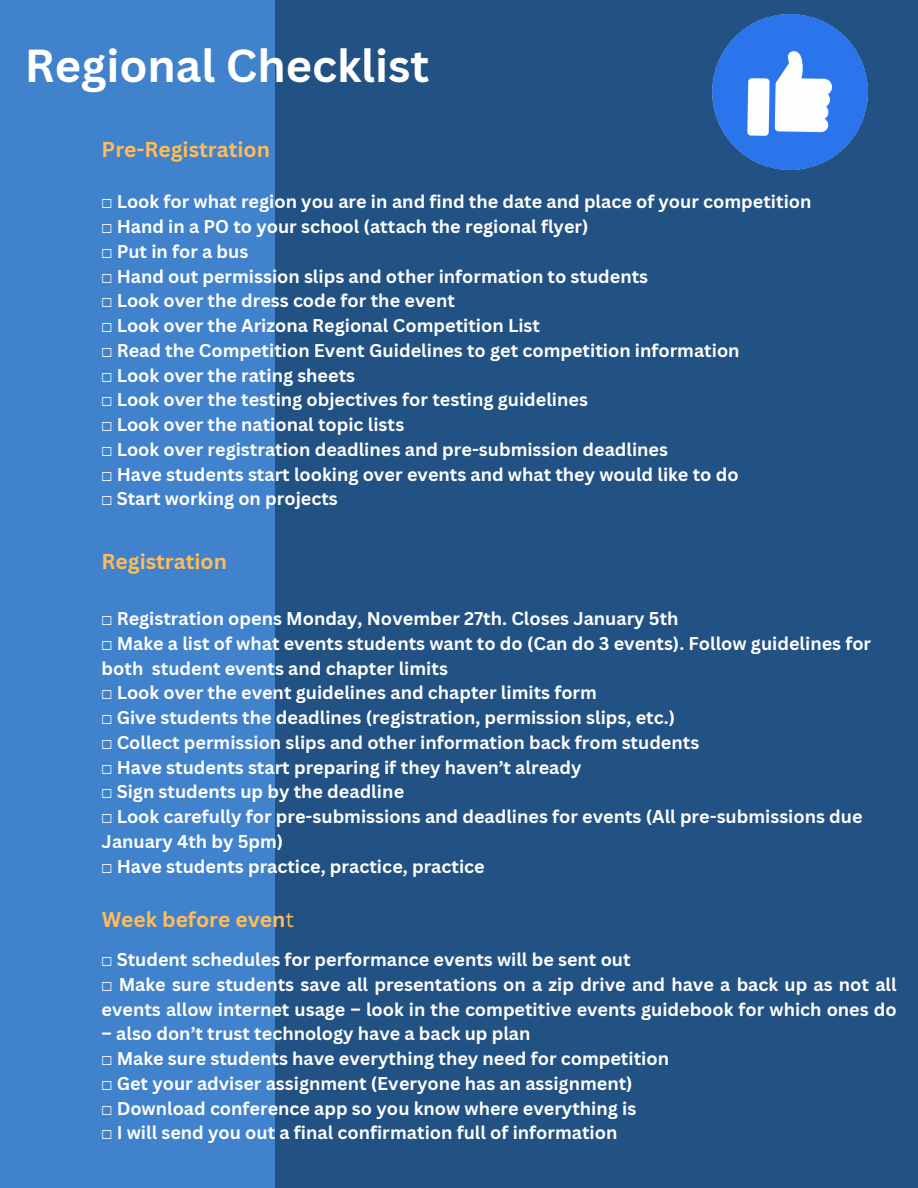
<style>
.page{position:relative;width:918px;height:1188px;background:#225184}
.page>*{position:absolute;margin:0;border:0;box-sizing:border-box;transform-origin:0 0}
.t1{font:700 45px "Canva Sans";color:#fff}
.t2{font:700 21px "Canva Sans";color:#ffbd59}
.t3{font:700 18px/24.8px "Canva Sans";color:#fff}
.s1{font-family:"Free Mono";font-weight:400}
.s2{font-weight:400}
</style>
<div class="page">
<div style="left:0;top:0;width:275px;height:1188px;background:#4082cb"></div>
<img style="left:712px;top:14px;width:156px;height:155px">
<p class="t1" style="left:25px;top:34px;width:406px">Regional Checklist</p>
<p class="t2" style="left:102px;top:134px;width:170px">Pre-Registration</p>
<p class="t3" style="left:102px;top:189px;width:711px"><span class="s1">☐</span> Look for what region you are in and find the date and place of your competition</p>
<p class="t3" style="left:102px;top:214px;width:488px"><span class="s1">☐</span> Hand in a PO to your school (attach the regional flyer)</p>
<p class="t3" style="left:102px;top:239px;width:148px"><span class="s1">☐</span> Put in for a bus</p>
<p class="t3" style="left:102px;top:263px;width:548px"><span class="s1">☐</span> Hand out permission slips and other information to students</p>
<p class="t3" style="left:102px;top:288px;width:355px"><span class="s1">☐</span> Look over the dress code for the event</p>
<p class="t3" style="left:102px;top:313px;width:440px"><span class="s1">☐</span> Look over the Arizona Regional Competition List</p>
<p class="t3" style="left:102px;top:338px;width:639px"><span class="s1">☐</span> Read the Competition Event Guidelines to get competition information</p>
<p class="t3" style="left:102px;top:362px;width:255px"><span class="s1">☐</span> Look over the rating sheets</p>
<p class="t3" style="left:102px;top:387px;width:488px"><span class="s1">☐</span> Look over the testing objectives for testing guidelines</p>
<p class="t3" style="left:102px;top:412px;width:304px"><span class="s1">☐</span> Look over the national topic lists</p>
<p class="t3" style="left:102px;top:437px;width:568px"><span class="s1">☐</span> Look over registration deadlines and pre-submission deadlines</p>
<p class="t3" style="left:102px;top:461px;width:638px"><span class="s1">☐</span> Have students start looking over events and what they would like to do</p>
<p class="t3" style="left:102px;top:486px;width:238px"><span class="s1">☐</span> Start working on projects</p>
<p class="t2" style="left:102px;top:546px;width:127px">Registration</p>
<p class="t3" style="left:102px;top:606px;width:578px"><span class="s1">☐</span> Registration opens Monday, November 27th. Closes January 5th</p>
<p class="t3" style="left:102px;top:631px;width:771px"><span class="s1">☐</span> Make a list of what events students want to do (Can do 3 events). Follow guidelines for both student events and chapter limits</p>
<p class="t3" style="left:102px;top:680px;width:497px"><span class="s1">☐</span> Look over the event guidelines and chapter limits form</p>
<p class="t3" style="left:102px;top:705px;width:575px"><span class="s1">☐</span> Give students the deadlines (registration, permission slips, etc.)</p>
<p class="t3" style="left:102px;top:730px;width:599px"><span class="s1">☐</span> Collect permission slips and other information back from students</p>
<p class="t3" style="left:102px;top:754px;width:481px"><span class="s1">☐</span> Have students start preparing if they haven’t already</p>
<p class="t3" style="left:102px;top:779px;width:304px"><span class="s1">☐</span> Sign students up by the deadline</p>
<p class="t3" style="left:102px;top:804px;width:762px"><span class="s1">☐</span> Look carefully for pre-submissions and deadlines for events (All pre-submissions due<br>January 4th by 5pm)</p>
<p class="t3" style="left:102px;top:853px;width:385px"><span class="s1">☐</span> Have students practice, practice, practice</p>
<p class="t2" style="left:102px;top:905px;width:194px">Week before even<span class="s2">t</span></p>
<p class="t3" style="left:102px;top:947px;width:531px"><span class="s1">☐</span> Student schedules for performance events will be sent out</p>
<p class="t3" style="left:102px;top:972px;width:797px"><span class="s1">☐</span> Make sure students save all presentations on a zip drive and have a back up as not all events allow internet usage – look in the competitive events guidebook for which ones do</p>
<p class="t3" style="left:102px;top:1021px;width:430px">– also don’t trust technology have a back up plan</p>
<p class="t3" style="left:102px;top:1046px;width:569px"><span class="s1">☐</span> Make sure students have everything they need for competition</p>
<p class="t3" style="left:102px;top:1071px;width:532px"><span class="s1">☐</span> Get your adviser assignment (Everyone has an assignment)</p>
<p class="t3" style="left:102px;top:1095px;width:536px"><span class="s1">☐</span> Download conference app so you know where everything is</p>
<p class="t3" style="left:102px;top:1120px;width:517px"><span class="s1">☐</span> I will send you out a final confirmation full of information</p>
</div>
